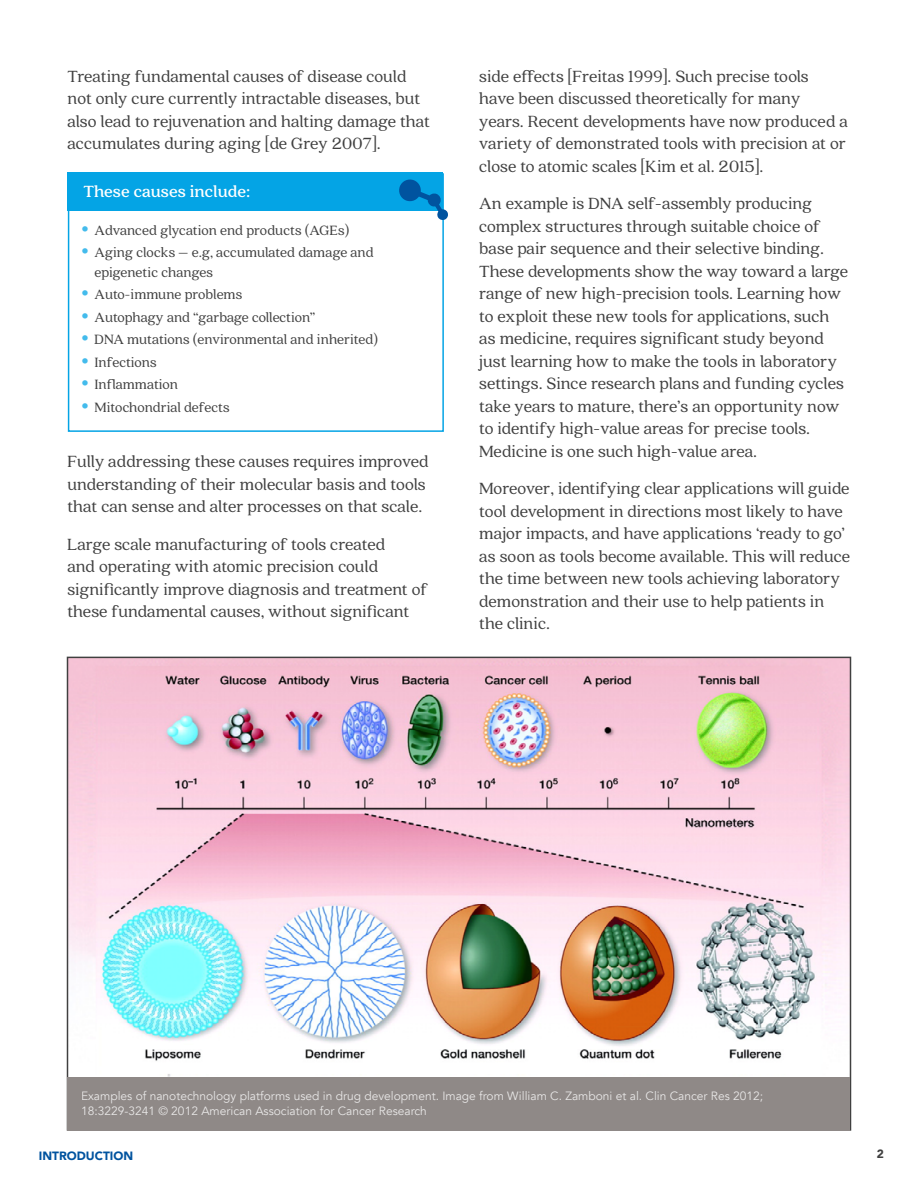
<style>
.page{position:relative;width:918px;height:1188px;background:#fff}
.page>*{position:absolute;margin:0;border:0;box-sizing:border-box;transform-origin:0 0}
.t1{font:18px/22.5px "Quincy CF";color:#404040}
.t2{font:700 18px "Quincy CF";color:#fff}
.t3{font:15px/19.5px "Quincy CF";color:#404040}
.t4{font:12px/15px "Avenir";color:#fff}
.t5{font:900 12px "Avenir";color:#00539f}
.t6{font:900 12px "Avenir";color:#404040}
.s1{font-weight:900;font-size:21px;color:#43bbec}
</style>
<div class="page">
<img style="left:70px;top:660px;width:778px;height:417px">
<div style="left:68px;top:173px;width:376px;height:259px;border:2px solid #04a4e5"></div>
<div style="left:68px;top:172px;width:375px;height:39px;background:#04a4e5"></div>
<svg style="left:399px;top:178px;width:49px;height:43px"></svg>
<div style="left:68px;top:1077px;width:782px;height:54px;background:#8f8987"></div>
<p class="t1" style="left:68px;top:65px;width:364px">Treating fundamental causes of disease could not only cure currently intractable diseases, but also lead to rejuvenation and halting damage that accumulates during aging [de Grey 2007].</p>
<p class="t2" style="left:83px;top:181px;width:169px">These causes include:</p>
<p class="t3" style="left:81px;top:221px;width:270px"><span class="s1">•</span> Advanced glycation end products (AGEs)</p>
<p class="t3" style="left:94px;top:243px;width:281px;text-indent:-14px"><span class="s1">•</span> Aging clocks – e.g, accumulated damage and epigenetic changes</p>
<p class="t3" style="left:81px;top:285px;width:163px"><span class="s1">•</span> Auto-immune problems</p>
<p class="t3" style="left:81px;top:308px;width:236px"><span class="s1">•</span> Autophagy and “garbage collection”</p>
<p class="t3" style="left:81px;top:330px;width:299px"><span class="s1">•</span> DNA mutations (environmental and inherited)</p>
<p class="t3" style="left:81px;top:353px;width:77px"><span class="s1">•</span> Infections</p>
<p class="t3" style="left:81px;top:375px;width:98px"><span class="s1">•</span> Inflammation</p>
<p class="t3" style="left:81px;top:398px;width:150px"><span class="s1">•</span> Mitochondrial defects</p>
<p class="t1" style="left:68px;top:451px;width:363px">Fully addressing these causes requires improved understanding of their molecular basis and tools that can sense and alter processes on that scale.</p>
<p class="t1" style="left:68px;top:533px;width:362px">Large scale manufacturing of tools created<br>and operating with atomic precision could significantly improve diagnosis and treatment of these fundamental causes, without significant</p>
<p class="t1" style="left:479px;top:65px;width:370px">side effects [Freitas 1999]. Such precise tools have been discussed theoretically for many years. Recent developments have now produced a variety of demonstrated tools with precision at or close to atomic scales [Kim et al. 2015].</p>
<p class="t1" style="left:479px;top:193px;width:370px">An example is DNA self-assembly producing complex structures through suitable choice of base pair sequence and their selective binding.<br>These developments show the way toward a large range of new high-precision tools. Learning how to exploit these new tools for applications, such as medicine, requires significant study beyond just learning how to make the tools in laboratory settings. Since research plans and funding cycles take years to mature, there’s an opportunity now to identify high-value areas for precise tools.<br>Medicine is one such high-value area.</p>
<p class="t1" style="left:479px;top:478px;width:372px">Moreover, identifying clear applications will guide tool development in directions most likely to have major impacts, and have applications ‘ready to go’ as soon as tools become available. This will reduce the time between new tools achieving laboratory demonstration and their use to help patients in the clinic.</p>
<p class="t4" style="left:81px;top:1089px;width:684px">Examples of nanotechnology platforms used in drug development. Image from William C. Zamboni et al. Clin Cancer Res 2012;<br>18:3229-3241 © 2012 American Association for Cancer Research</p>
<p class="t5" style="left:39px;top:1145px;width:96px">INTRODUCTION</p>
<p class="t6" style="left:877px;top:1144px;width:9px">2</p>
</div>
